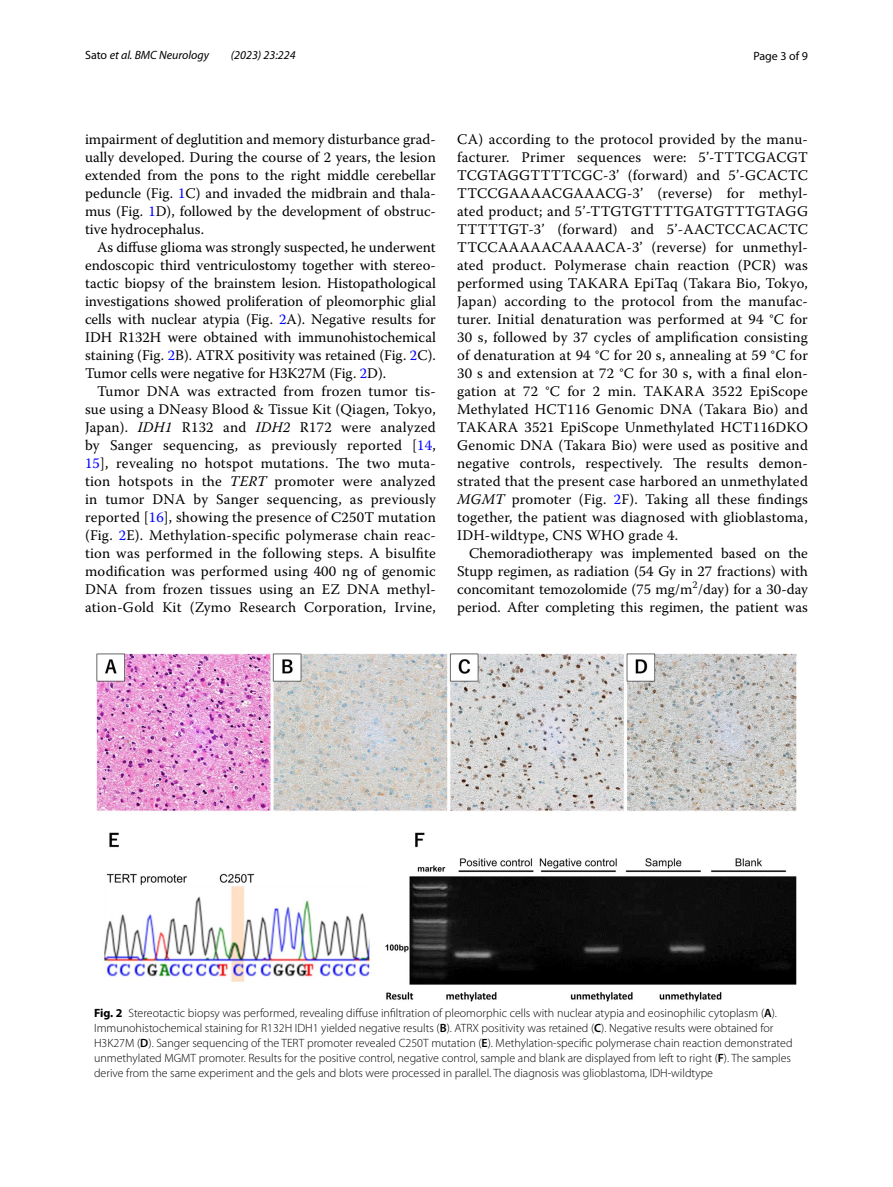
<style>
.page{position:relative;width:893px;height:1187px;background:#fff}
.page>*{position:absolute;margin:0;border:0;box-sizing:border-box;transform-origin:0 0}
.t1{font:14.7px/18px "Warnock Pro";letter-spacing:.005em;color:#000;text-align:justify}
.t2{font:300 12px/15px "Myriad Pro";color:#000}
.t3{font:italic 12px "Myriad Pro";color:#000}
.t4{font:12px "Myriad Pro";color:#000}
.s1{font-style:normal}
.s2{color:#00f}
.s3{font-style:italic}
.s4{font-weight:700}
.s5{font-weight:600}
</style>
<div class="page">
<img style="left:96px;top:653px;width:701px;height:348px">
<p class="t3" style="left:85px;top:48px;width:126px"><span class="s1">Sato</span> et al. BMC Neurology</p>
<p class="t3" style="left:231px;top:48px;width:66px">(2023) 23:224</p>
<p class="t4" style="left:753px;top:48px;width:56px">Page 3 of 9</p>
<p class="t1" style="left:85px;top:130px;width:352px">impairment of deglutition and memory disturbance grad&shy;ually developed. During the course of 2 years, the lesion extended from the pons to the right middle cerebellar peduncle (Fig. <span class="s2">1</span>C) and invaded the midbrain and thala&shy;mus (Fig. <span class="s2">1</span>D), followed by the development of obstruc&shy;tive hydrocephalus.</p>
<p class="t1" style="left:85px;top:238px;width:352px;text-indent:12px">As diffuse glioma was strongly suspected, he underwent endoscopic third ventriculostomy together with stereo&shy;tactic biopsy of the brainstem lesion. Histopathological investigations showed proliferation of pleomorphic glial cells with nuclear atypia (Fig. <span class="s2">2</span>A). Negative results for IDH R132H were obtained with immunohistochemical staining (Fig. <span class="s2">2</span>B). ATRX positivity was retained (Fig. <span class="s2">2</span>C).<br>Tumor cells were negative for H3K27M (Fig. <span class="s2">2</span>D).</p>
<p class="t1" style="left:85px;top:382px;width:352px;text-indent:12px">Tumor DNA was extracted from frozen tumor tis&shy;sue using a DNeasy Blood &amp; Tissue Kit (Qiagen, Tokyo, Japan). <span class="s3">IDH1</span> R132 and <span class="s3">IDH2</span> R172 were analyzed by Sanger sequencing, as previously reported [<span class="s2">14</span>, <span class="s2">15</span>], revealing no hotspot mutations. The two muta&shy;tion hotspots in the <span class="s3">TERT</span> promoter were analyzed in tumor DNA by Sanger sequencing, as previously reported [<span class="s2">16</span>], showing the presence of C250T mutation (Fig. <span class="s2">2</span>E). Methylation-specific polymerase chain reac&shy;tion was performed in the following steps. A bisulfite modification was performed using 400 ng of genomic DNA from frozen tissues using an EZ DNA methyl&shy;ation-Gold Kit (Zymo Research Corporation, Irvine,</p>
<p class="t1" style="left:457px;top:130px;width:352px">CA) according to the protocol provided by the manu&shy;facturer. Primer sequences were: 5’-TTTCGACGT TCGTAGGTTTTCGC-3’ (forward) and 5’-GCACTC TTCCGAAAACGAAACG-3’ (reverse) for methyl&shy;ated product; and 5’-TTGTGTTTTGATGTTTGTAGG TTTTTGT-3’ (forward) and 5’-AACTCCACACTC TTCCAAAAACAAAACA-3’ (reverse) for unmethyl&shy;ated product. Polymerase chain reaction (PCR) was performed using TAKARA EpiTaq (Takara Bio, Tokyo, Japan) according to the protocol from the manufac&shy;turer. Initial denaturation was performed at 94 °C for 30 s, followed by 37 cycles of amplification consisting of denaturation at 94 °C for 20 s, annealing at 59 °C for 30 s and extension at 72 °C for 30 s, with a final elon&shy;gation at 72 °C for 2 min. TAKARA 3522 EpiScope Methylated HCT116 Genomic DNA (Takara Bio) and TAKARA 3521 EpiScope Unmethylated HCT116DKO Genomic DNA (Takara Bio) were used as positive and negative controls, respectively. The results demon&shy;strated that the present case harbored an unmethylated <span class="s3">MGMT</span> promoter (Fig. <span class="s2">2</span>F). Taking all these findings together, the patient was diagnosed with glioblastoma, IDH-wildtype, CNS WHO grade 4.</p>
<p class="t1" style="left:457px;top:544px;width:352px;text-indent:12px">Chemoradiotherapy was implemented based on the Stupp regimen, as radiation (54 Gy in 27 fractions) with concomitant temozolomide (75 mg/m<sup>2</sup>/day) for a 30-day period. After completing this regimen, the patient was</p>
<p class="t2" style="left:94px;top:1005px;width:700px"><span class="s4">Fig. 2</span> Stereotactic biopsy was performed, revealing diffuse infiltration of pleomorphic cells with nuclear atypia and eosinophilic cytoplasm (<span class="s5">A</span>).<br>Immunohistochemical staining for R132H IDH1 yielded negative results (<span class="s5">B</span>). ATRX positivity was retained (<span class="s5">C</span>). Negative results were obtained for H3K27M (<span class="s5">D</span>). Sanger sequencing of the TERT promoter revealed C250T mutation (<span class="s5">E</span>). Methylation-specific polymerase chain reaction demonstrated unmethylated MGMT promoter. Results for the positive control, negative control, sample and blank are displayed from left to right (<span class="s5">F</span>). The samples derive from the same experiment and the gels and blots were processed in parallel. The diagnosis was glioblastoma, IDH-wildtype</p>
</div>
